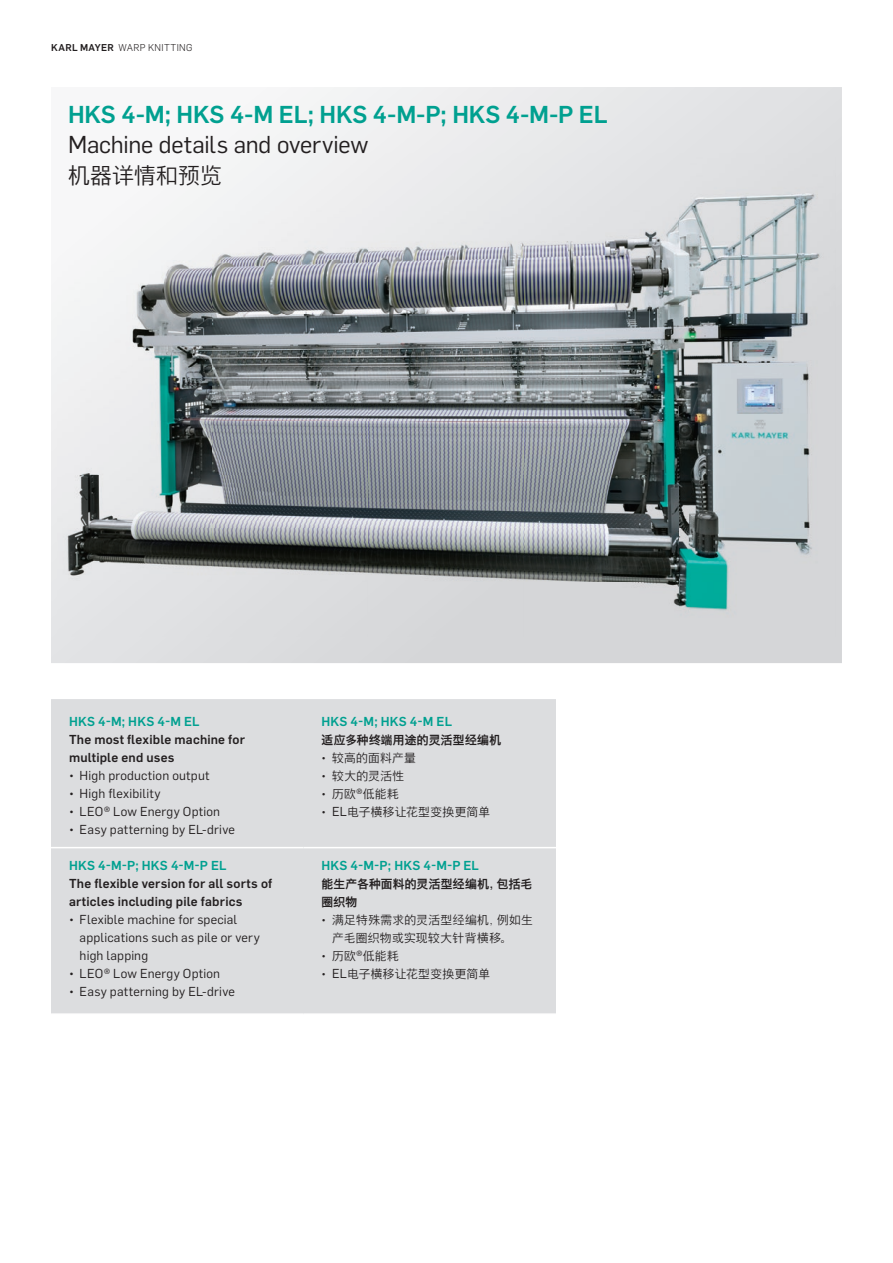
<style>
.page{position:relative;width:893px;height:1263px;background:#fff}
.page>*{position:absolute;margin:0;border:0;box-sizing:border-box;transform-origin:0 0}
.t1{font:500 24px "Flama";letter-spacing:-.005em;color:#00a090}
.t2{font:24px "Flama";letter-spacing:-.01em;color:#231f20}
.t3{font:300 21.75px "Nimbus Sans CHS";letter-spacing:.015em;color:#231f20}
.t4{font:12.75px/18px "Flama";letter-spacing:.015em;color:#231f20}
.t5{font:500 12.75px/18px "Flama";letter-spacing:.015em;color:#231f20}
.t6{font:500 12.75px "Flama";letter-spacing:.02em;color:#00a090}
.t7{font:300 11.7px/18px "Nimbus Sans CHS";letter-spacing:.03em;color:#231f20}
.t8{font:500 11.7px/18px "Nimbus Sans CHS";letter-spacing:.025em;color:#231f20}
.t9{font:300 9.75px "Flama";letter-spacing:.04em;color:#231f20}
.s1{font-weight:500}
.s2{font-family:"Flama";font-weight:400}
.s3{font-family:"Flama";font-weight:400;font-size:12.75px}
</style>
<div class="page">
<svg style="left:51px;top:87px;width:791px;height:576px"></svg>
<img style="left:57px;top:153px;width:779px;height:483px">
<div style="left:51px;top:699px;width:505px;height:314px;background:#dcdddf"></div>
<hr style="left:51px;top:847px;width:252px;height:1px;background:#fff">
<hr style="left:303px;top:847px;width:253px;height:1px;background:#fff">
<p class="t9" style="left:51px;top:40px;width:143px"><span class="s1">KARL MAYER</span> WARP KNITTING</p>
<h1 class="t1" style="left:68px;top:96px;width:541px">HKS 4-M; HKS 4-M EL; HKS 4-M-P; HKS 4-M-P EL</h1>
<h1 class="t2" style="left:68px;top:126px;width:302px">Machine details and overview</h1>
<h2 class="t3" style="left:68px;top:163px;width:155px">机器详情和预览</h2>
<p class="t6" style="left:69px;top:712px;width:132px">HKS 4-M; HKS 4-M EL</p>
<p class="t5" style="left:69px;top:730px;width:178px">The most flexible machine for multiple end uses</p>
<p class="t4" style="left:69px;top:766px;width:142px">• High production output</p>
<p class="t4" style="left:69px;top:784px;width:93px">• High flexibility</p>
<p class="t4" style="left:69px;top:802px;width:153px">• leO® low energy Option</p>
<p class="t4" style="left:69px;top:820px;width:168px">• easy patterning by el-drive</p>
<p class="t6" style="left:69px;top:856px;width:159px">HKS 4-M-P; HKS 4-M-P EL</p>
<p class="t5" style="left:69px;top:874px;width:205px">The flexible version for all sorts of articles including pile fabrics</p>
<p class="t4" style="left:80px;top:910px;width:182px;text-indent:-11px">• Flexible machine for special applications such as pile or very high lapping</p>
<p class="t4" style="left:69px;top:964px;width:153px">• leO® low energy Option</p>
<p class="t4" style="left:69px;top:982px;width:168px">• easy patterning by el-drive</p>
<p class="t6" style="left:321px;top:712px;width:132px">HKS 4-M; HKS 4-M EL</p>
<p class="t8" style="left:321px;top:731px;width:181px">适应多种终端用途的灵活型经编机</p>
<p class="t7" style="left:321px;top:749px;width:96px"><span class="s2">•</span> 较高的面料产量</p>
<p class="t7" style="left:321px;top:767px;width:84px"><span class="s2">•</span> 较大的灵活性</p>
<p class="t7" style="left:321px;top:785px;width:79px"><span class="s2">•</span> 历欧<span class="s3">®</span>低能耗</p>
<p class="t7" style="left:321px;top:803px;width:170px"><span class="s2">•</span> <span class="s3">el</span>电子横移让花型变换更简单</p>
<p class="t6" style="left:321px;top:856px;width:159px">HKS 4-M-P; HKS 4-M-P EL</p>
<p class="t8" style="left:321px;top:875px;width:212px">能生产各种面料的灵活型经编机，包括毛圈织物</p>
<p class="t7" style="left:332px;top:911px;width:202px;text-indent:-11px"><span class="s2">•</span> 满足特殊需求的灵活型经编机，例如生产毛圈织物或实现较大针背横移。</p>
<p class="t7" style="left:321px;top:947px;width:79px"><span class="s2">•</span> 历欧<span class="s3">®</span>低能耗</p>
<p class="t7" style="left:321px;top:965px;width:170px"><span class="s2">•</span> <span class="s3">el</span>电子横移让花型变换更简单</p>
</div>
